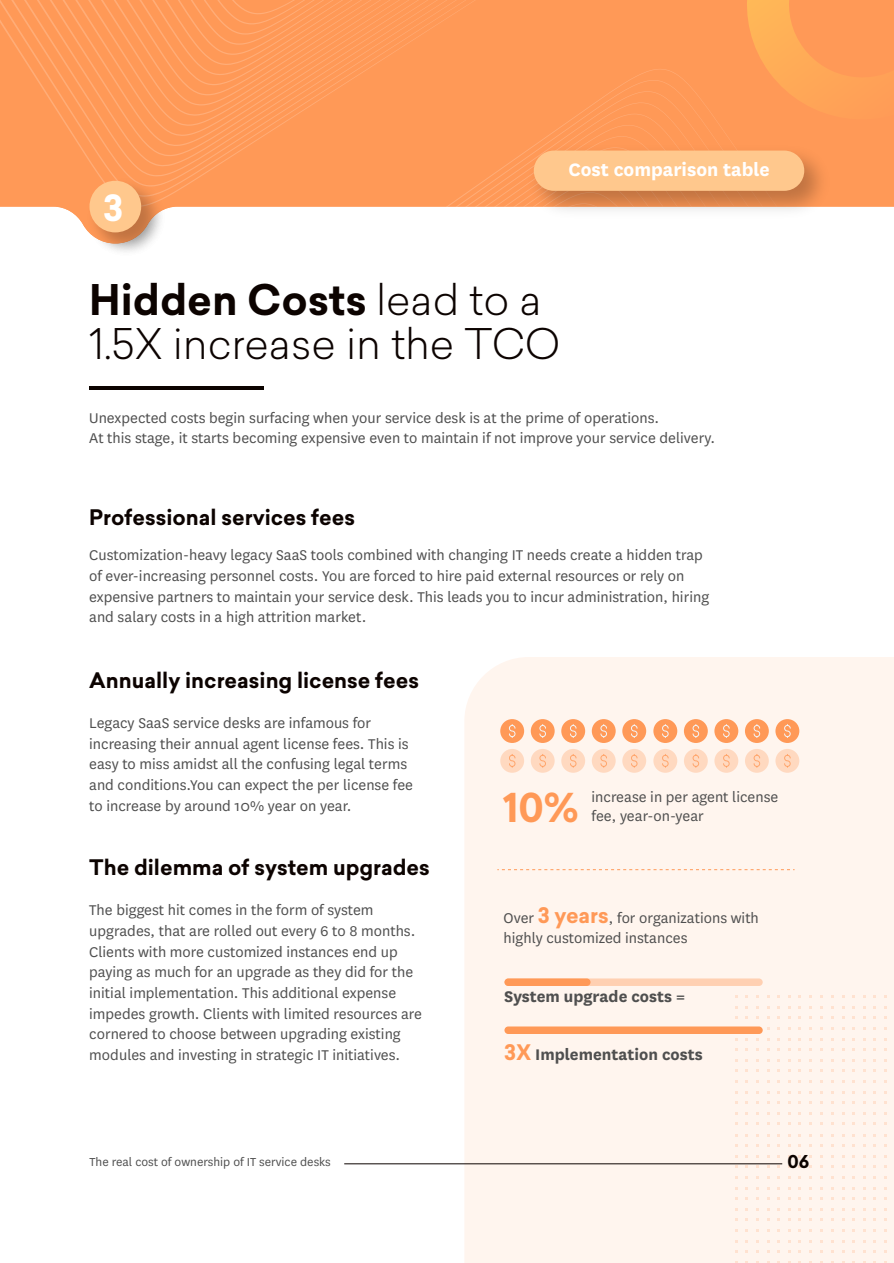
<style>
.page{position:relative;width:894px;height:1263px;background:#fff}
.page>*{position:absolute;margin:0;border:0;box-sizing:border-box;transform-origin:0 0}
.t1{font:300 41.4px/44.5px "Sailec";color:#0c0300}
.t2{font:700 39px "Sailec";color:#ff9957}
.t3{font:700 35.4px "Sailec";color:#fff}
.t4{font:700 21px "Sailec";color:#0c0300}
.t5{font:700 21px "National";color:#fff}
.t6{font:700 18px "National";color:#4f4f4f}
.t7{font:700 17.4px "Sailec";color:#0c0300}
.t8{font:16.5px/20.7px "National";color:#4f4f4f}
.t9{font:13.5px "National";color:#4f4f4f}
.s1{font-weight:700}
.s2{font-family:"Sailec";font-weight:700;font-size:21px;color:#ff9957}
.s3{font-family:"Sailec";font-size:21px;color:#ff9957}
</style>
<div class="page">
<div style="left:464px;top:657px;width:429px;height:606px;background:#fff5ee"></div>
<hr style="left:344px;top:1163px;width:438px;height:1px;background:#0c0300">
<img style="left:103px;top:243px;width:45px;height:9px">
<svg style="left:58px;top:0;width:835px;height:243px;fill:#ff9957"></svg>
<div style="left:0;top:0;width:120px;height:186px;background:#ff9957"></div>
<div style="left:12px;top:0;width:618px;height:176px;background:#ff9957"></div>
<svg style="left:23px;top:0;width:603px;height:166px;background:#ff9a58"></svg>
<svg style="left:35px;top:0;width:588px;height:156px;background:#ff9a59"></svg>
<div style="left:47px;top:0;width:573px;height:146px;background:#ff9957"></div>
<svg style="left:59px;top:0;width:515px;height:136px;background:#ff9a59"></svg>
<svg style="left:70px;top:0;width:489px;height:126px;background:#ff9a5a"></svg>
<svg style="left:82px;top:0;width:466px;height:116px;background:#ff9a59"></svg>
<svg style="left:93px;top:0;width:442px;height:105px;background:#ff9a59"></svg>
<svg style="left:105px;top:0;width:418px;height:95px;background:#ff9a5a"></svg>
<svg style="left:120px;top:69px;width:719px;height:174px;fill:#ff9957"></svg>
<div style="left:89px;top:181px;width:52px;height:51px;background:#ffc88d;border-radius:50%"></div>
<hr style="left:89px;top:386px;width:175px;height:4px;background:#0c0300">
<div style="left:500px;top:719px;width:24px;height:24px;background:#ff9957;border-radius:50%"></div>
<svg style="left:509px;top:724px;width:6px;height:13px"></svg>
<div style="left:500px;top:749px;width:24px;height:23px;background:#ffd9c0;border-radius:50%"></div>
<svg style="left:509px;top:754px;width:6px;height:13px"></svg>
<div style="left:530px;top:719px;width:24px;height:24px;background:#ff9957;border-radius:50%"></div>
<svg style="left:539px;top:724px;width:7px;height:13px"></svg>
<svg style="left:530px;top:749px;width:24px;height:23px"></svg>
<svg style="left:539px;top:754px;width:6px;height:13px"></svg>
<div style="left:561px;top:719px;width:24px;height:24px;background:#ff9957;border-radius:50%"></div>
<svg style="left:570px;top:724px;width:6px;height:13px"></svg>
<div style="left:561px;top:749px;width:24px;height:23px;background:#ffd9c0;border-radius:50%"></div>
<svg style="left:570px;top:754px;width:6px;height:13px"></svg>
<div style="left:591px;top:719px;width:24px;height:24px;background:#ff9957;border-radius:50%"></div>
<svg style="left:600px;top:724px;width:7px;height:13px"></svg>
<svg style="left:591px;top:749px;width:24px;height:23px"></svg>
<svg style="left:600px;top:754px;width:6px;height:13px"></svg>
<div style="left:622px;top:719px;width:24px;height:24px;background:#ff9957;border-radius:50%"></div>
<svg style="left:631px;top:724px;width:6px;height:13px"></svg>
<div style="left:622px;top:749px;width:24px;height:23px;background:#ffd9c0;border-radius:50%"></div>
<svg style="left:631px;top:754px;width:6px;height:13px"></svg>
<div style="left:653px;top:719px;width:24px;height:24px;background:#ff9957;border-radius:50%"></div>
<svg style="left:662px;top:724px;width:6px;height:13px"></svg>
<div style="left:653px;top:749px;width:24px;height:23px;background:#ffd9c0;border-radius:50%"></div>
<svg style="left:662px;top:754px;width:6px;height:13px"></svg>
<div style="left:683px;top:719px;width:24px;height:24px;background:#ff9957;border-radius:50%"></div>
<svg style="left:692px;top:724px;width:7px;height:13px"></svg>
<svg style="left:683px;top:749px;width:24px;height:23px"></svg>
<svg style="left:692px;top:754px;width:6px;height:13px"></svg>
<div style="left:714px;top:719px;width:24px;height:24px;background:#ff9957;border-radius:50%"></div>
<svg style="left:723px;top:724px;width:6px;height:13px"></svg>
<div style="left:714px;top:749px;width:24px;height:23px;background:#ffd9c0;border-radius:50%"></div>
<svg style="left:723px;top:754px;width:6px;height:13px"></svg>
<div style="left:744px;top:719px;width:24px;height:24px;background:#ff9957;border-radius:50%"></div>
<svg style="left:753px;top:724px;width:7px;height:13px"></svg>
<svg style="left:744px;top:749px;width:24px;height:23px"></svg>
<svg style="left:753px;top:754px;width:6px;height:13px"></svg>
<div style="left:775px;top:719px;width:24px;height:24px;background:#ff9957;border-radius:50%"></div>
<svg style="left:784px;top:724px;width:6px;height:13px"></svg>
<div style="left:775px;top:749px;width:24px;height:23px;background:#ffd9c0;border-radius:50%"></div>
<svg style="left:784px;top:754px;width:6px;height:13px"></svg>
<svg style="left:497px;top:869px;width:294px;height:1px"></svg>
<div style="left:504px;top:978px;width:258px;height:8px;background:#ffd0b2;border-radius:4px"></div>
<div style="left:504px;top:1026px;width:258px;height:8px;background:#ff9957;border-radius:4px"></div>
<div style="left:504px;top:978px;width:86px;height:8px;background:#ff9957;border-radius:4px"></div>
<svg style="left:696px;top:0;width:197px;height:139px;background:#ff9d57"></svg>
<img style="left:520px;top:138px;width:317px;height:87px">
<div style="left:533px;top:151px;width:271px;height:40px;background:#ffc88d;border-radius:20px"></div>
<h3 class="t3" style="left:103px;top:182px;width:22px">3</h3>
<h3 class="t3" style="left:104px;top:182px;width:21px">2</h3>
<p class="t5" style="left:568px;top:155px;width:202px">Cost comparison table</p>
<h1 class="t1" style="left:89px;top:276px;width:472px"><span class="s1">Hidden Costs</span> lead to a<br>1.5X increase in the TCO</h1>
<p class="t8" style="left:89px;top:406px;width:627px">Unexpected costs begin surfacing when your service desk is at the prime of operations.<br>At this stage, it starts becoming expensive even to maintain if not improve your service delivery.</p>
<p class="t4" style="left:89px;top:502px;width:267px">Professional services fees</p>
<p class="t8" style="left:89px;top:544px;width:621px">Customization-heavy legacy SaaS tools combined with changing IT needs create a hidden trap of ever-increasing personnel costs. You are forced to hire paid external resources or rely on expensive partners to maintain your service desk. This leads you to incur administration, hiring and salary costs in a high attrition market.</p>
<p class="t4" style="left:89px;top:665px;width:331px">Annually increasing license fees</p>
<p class="t8" style="left:89px;top:712px;width:325px">Legacy SaaS service desks are infamous for increasing their annual agent license fees. This is easy to miss amidst all the confusing legal terms and conditions.You can expect the per license fee to increase by around 10% year on year.</p>
<p class="t4" style="left:89px;top:852px;width:342px">The dilemma of system upgrades</p>
<h2 class="t2" style="left:503px;top:779px;width:77px">10%</h2>
<p class="t8" style="left:591px;top:785px;width:188px">increase in per agent license</p>
<p class="t8" style="left:591px;top:805px;width:114px">fee, year-on-year</p>
<p class="t8" style="left:89px;top:899px;width:334px">The biggest hit comes in the form of system upgrades, that are rolled out every 6 to 8 months.<br>Clients with more customized instances end up paying as much for an upgrade as they did for the initial implementation. This additional expense impedes growth. Clients with limited resources are cornered to choose between upgrading existing modules and investing in strategic IT initiatives.</p>
<p class="t8" style="left:503px;top:906px;width:257px">Over <span class="s2">3 years</span>, for organizations with highly customized instances</p>
<p class="t6" style="left:504px;top:984px;width:182px">System upgrade costs =</p>
<p class="t6" style="left:504px;top:1041px;width:200px"><span class="s3">3X</span> Implementation costs</p>
<p class="t9" style="left:89px;top:1153px;width:243px">The real cost of ownership of IT service desks</p>
<p class="t7" style="left:787px;top:1148px;width:23px">06</p>
</div>
